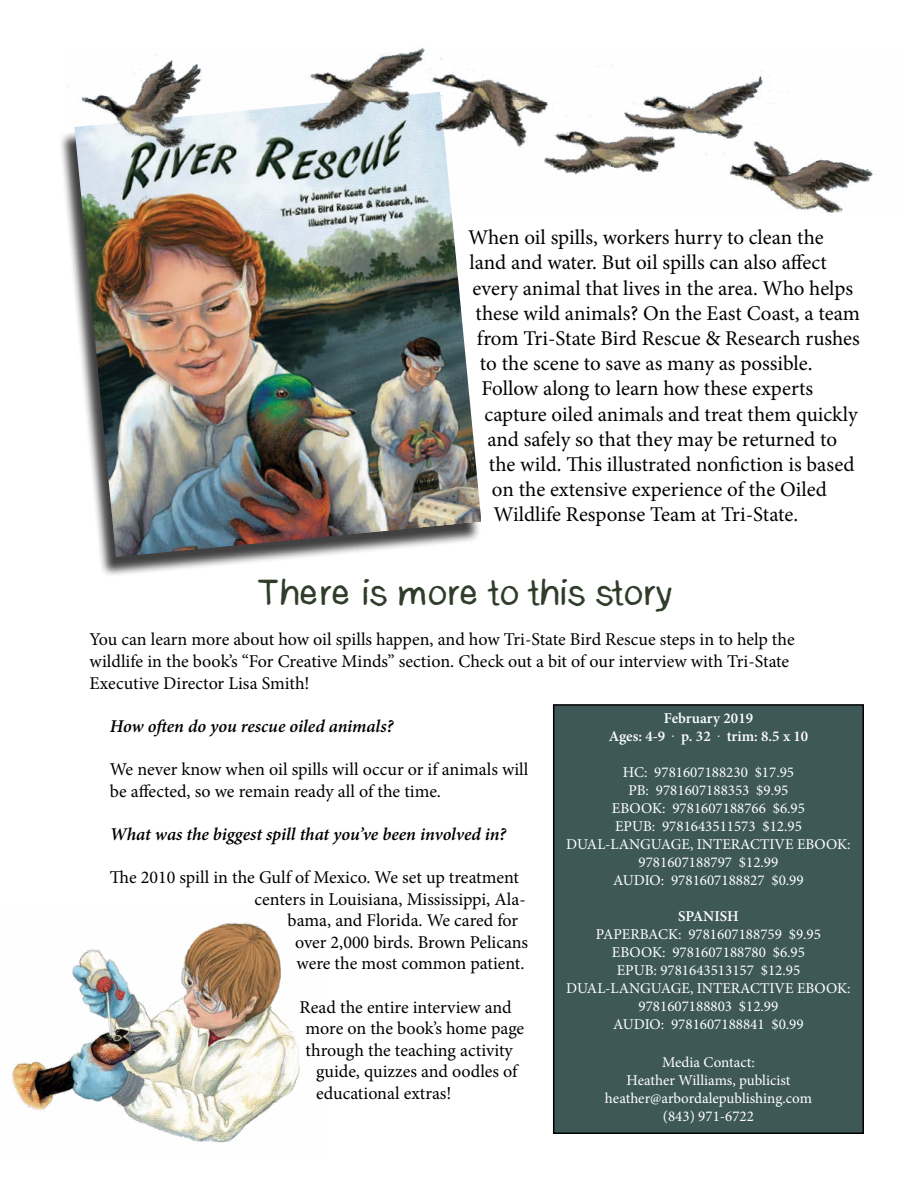
<style>
.page{position:relative;width:918px;height:1188px;background:#fff}
.page>*{position:absolute;margin:0;border:0;box-sizing:border-box;transform-origin:0 0}
.t1{font:36px "Anke Sans";color:#2f3d2a}
.t2{font:21px "Minion Pro";color:#000}
.t3{font:18px/21.6px "Minion Pro";color:#000}
.t4{font:italic 600 18px "Minion Pro";letter-spacing:-.005em;color:#000}
.t5{font:15px/18px "Minion Pro";color:#fff;text-align:center}
.t6{font:600 15px/18px "Minion Pro";color:#fff;text-align:center}
.s1{font-weight:400}
</style>
<div class="page">
<div style="left:554px;top:705px;width:309px;height:428px;background:#3e5858"></div>
<div style="left:553px;top:704px;width:311px;height:430px;border:2px solid #000"></div>
<div style="left:58px;top:96px;width:423px;height:482px;background:#000;opacity:.75"></div>
<img style="left:75px;top:212px;width:406px;height:345px">
<img style="left:65px;top:48px;width:810px;height:164px">
<img style="left:11px;top:922px;width:289px;height:221px">
<p class="t2" style="left:468px;top:223px;width:357px">When oil spills, workers hurry to clean the</p>
<p class="t2" style="left:469px;top:249px;width:359px">land and water. But oil spills can also affect</p>
<p class="t2" style="left:472px;top:274px;width:382px">every animal that lives in the area. Who helps</p>
<p class="t2" style="left:475px;top:299px;width:386px">these wild animals? On the East Coast, a team</p>
<p class="t2" style="left:477px;top:324px;width:384px">from Tri-State Bird Rescue &amp; Research rushes</p>
<p class="t2" style="left:480px;top:349px;width:334px">to the scene to save as many as possible.</p>
<p class="t2" style="left:481px;top:375px;width:333px">Follow along to learn how these experts</p>
<p class="t2" style="left:484px;top:400px;width:375px">capture oiled animals and treat them quickly</p>
<p class="t2" style="left:487px;top:425px;width:351px">and safely so that they may be returned to</p>
<p class="t2" style="left:489px;top:450px;width:367px">the wild. This illustrated nonfiction is based</p>
<p class="t2" style="left:492px;top:475px;width:336px">on the extensive experience of the Oiled</p>
<p class="t2" style="left:493px;top:501px;width:306px">Wildlife Response Team at Tri-State.</p>
<h1 class="t1" style="left:257px;top:569px;width:418px">There is more to this story</h1>
<p class="t3" style="left:90px;top:629px;width:707px">You can learn more about how oil spills happen, and how Tri-State Bird Rescue steps in to help the wildlife in the book’s “For Creative Minds” section. Check out a bit of our interview with Tri-State<br>Executive Director Lisa Smith!</p>
<p class="t4" style="left:110px;top:713px;width:285px">How often do you rescue oiled animals?</p>
<p class="t3" style="left:110px;top:759px;width:420px">We never know when oil spills will occur or if animals will be affected, so we remain ready all of the time.</p>
<p class="t4" style="left:110px;top:821px;width:398px">What was the biggest spill that you’ve been involved in?</p>
<p class="t3" style="left:110px;top:867px;width:411px">The 2010 spill in the Gulf of Mexico. We set up treatment</p>
<p class="t3" style="left:255px;top:888px;width:273px">centers in Louisiana, Mississippi, Ala-</p>
<p class="t3" style="left:288px;top:910px;width:232px">bama, and Florida. We cared for</p>
<p class="t3" style="left:295px;top:931px;width:235px">over 2,000 birds. Brown Pelicans</p>
<p class="t3" style="left:297px;top:953px;width:229px">were the most common patient.</p>
<p class="t3" style="left:300px;top:996px;width:214px">Read the entire interview and</p>
<p class="t3" style="left:306px;top:1018px;width:220px">more on the book’s home page</p>
<p class="t3" style="left:306px;top:1039px;width:209px">through the teaching activity</p>
<p class="t3" style="left:316px;top:1061px;width:203px">guide, quizzes and oodles of</p>
<p class="t3" style="left:316px;top:1083px;width:137px">educational extras!</p>
<p class="t6" style="left:609px;top:709px;width:201px">February 2019<br>Ages: 4-9 <span class="s1">.</span> p. 32 <span class="s1">.</span> trim: 8.5 x 10</p>
<p class="t5" style="left:566px;top:763px;width:286px">HC: 9781607188230 $17.95<br>PB: 9781607188353 $9.95<br>EBOOK: 9781607188766 $6.95<br>EPUB: 9781643511573 $12.95<br>DUAL-LANGUAGE, INTERACTIVE EBOOK:<br>9781607188797 $12.99<br>AUDIO: 9781607188827 $0.99</p>
<p class="t6" style="left:678px;top:907px;width:62px">SPANISH</p>
<p class="t5" style="left:566px;top:925px;width:286px">PAPERBACK: 9781607188759 $9.95<br>EBOOK: 9781607188780 $6.95<br>EPUB: 9781643513157 $12.95<br>DUAL-LANGUAGE, INTERACTIVE EBOOK:<br>9781607188803 $12.99<br>AUDIO: 9781607188841 $0.99</p>
<p class="t5" style="left:605px;top:1053px;width:208px">Media Contact:<br>Heather Williams, publicist heather@arbordalepublishing.com (843) 971-6722</p>
</div>
